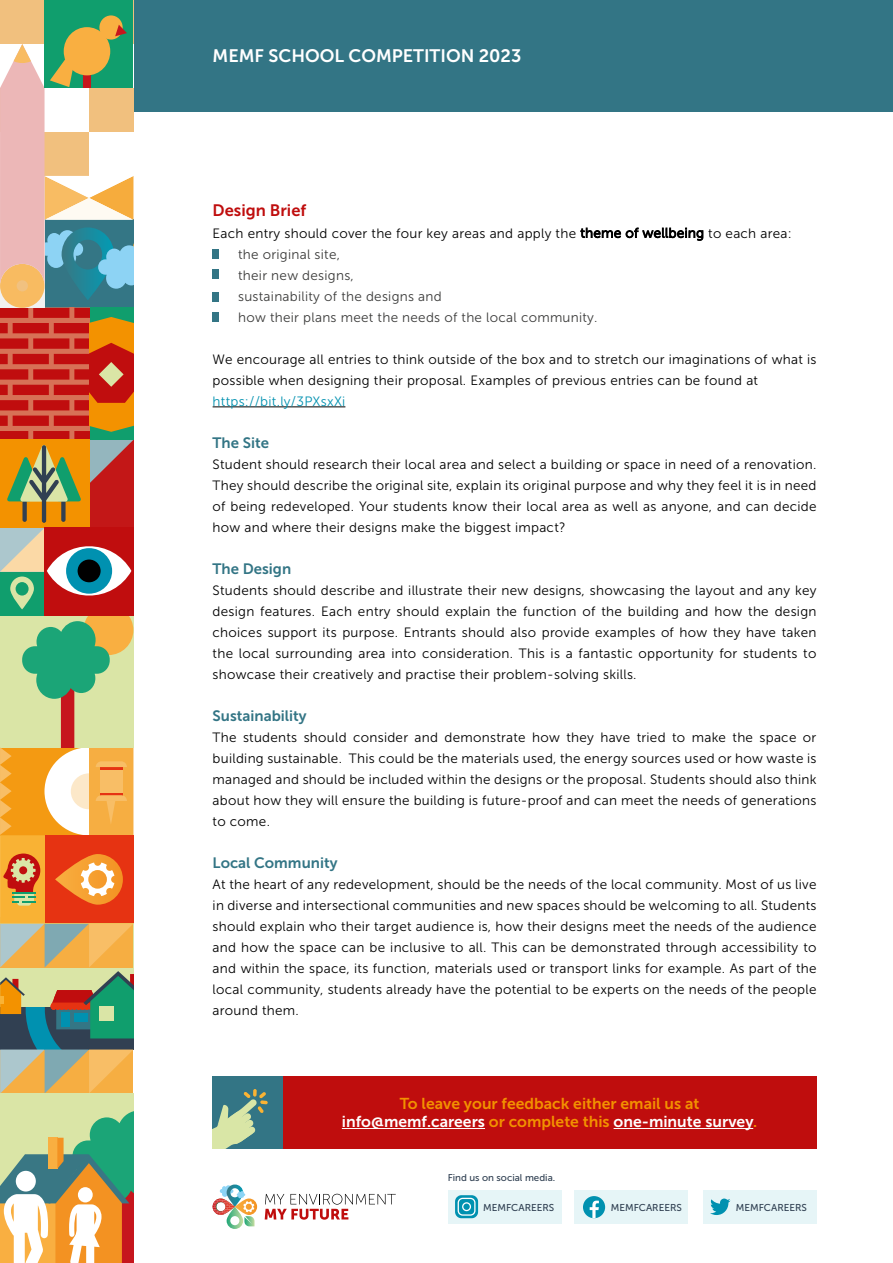
<style>
.page{position:relative;width:893px;height:1263px;background:#fff}
.page>*{position:absolute;margin:0;border:0;box-sizing:border-box;transform-origin:0 0}
.t1{font:18px "Museo Sans 700";color:#fff}
.t2{font:16.5px "Museo Sans 700";color:#bf0d0d}
.t3{font:15.75px/18px "Museo Sans 700";color:#f29100;text-align:center}
.t4{font:15px "Museo Sans 700";color:#337585}
.t5{font:13.5px/21px "Museo Sans 300";letter-spacing:.02em;color:#000;text-align:justify}
.t6{font:13.5px/21px "Museo Sans 300";letter-spacing:.02em;color:#3c3c3b}
.t7{font:13.5px "Museo Sans 300";letter-spacing:.02em;color:#0091b0}
.t8{font:9.9px "Museo Sans 500";color:#304052}
.t9{font:9.75px "Museo Sans 500";color:#304052}
.s1{color:#fff}
</style>
<div class="page">
<div style="left:134px;top:0;width:759px;height:111px;background:#337585"></div>
<img style="left:213px;top:1198px;width:7px;height:17px">
<img style="left:228px;top:1184px;width:13px;height:45px">
<img style="left:235px;top:1198px;width:22px;height:17px;border-radius:8px">
<svg style="left:220px;top:1185px;width:35px;height:41px"></svg>
<svg style="left:265px;top:1194px;width:131px;height:26px"></svg>
<div style="left:44px;top:220px;width:89px;height:88px;background:#347685"></div>
<div style="left:0;top:572px;width:45px;height:43px;background:#109e6d"></div>
<div style="left:0;top:0;width:45px;height:44px;background:#f1c07e"></div>
<div style="left:0;top:176px;width:45px;height:132px;background:#f1f1f1"></div>
<div style="left:0;top:264px;width:45px;height:44px;background:#f8bb61;border-radius:50%"></div>
<div style="left:45px;top:0;width:88px;height:88px;background:#109e6d"></div>
<div style="left:64px;top:27px;width:46px;height:48px;background:#f9af41;border-radius:50%"></div>
<div style="left:99px;top:15px;width:24px;height:25px;background:#f9af41;border-radius:50%"></div>
<svg style="left:115px;top:25px;width:12px;height:11px"></svg>
<svg style="left:0;top:44px;width:134px;height:256px"></svg>
<div style="left:45px;top:528px;width:88px;height:87px;background:#c00d0e"></div>
<svg style="left:0;top:308px;width:133px;height:301px;background:#be6039"></svg>
<div style="left:66px;top:548px;width:46px;height:46px;background:#0091b0;border-radius:50%"></div>
<div style="left:78px;top:559px;width:23px;height:23px;background:#000;border-radius:50%"></div>
<svg style="left:0;top:615px;width:133px;height:478px;background:#c0a76a"></svg>
<div style="left:0;top:1093px;width:134px;height:170px;background:#dae5a6"></div>
<svg style="left:0;top:1111px;width:134px;height:152px"></svg>
<div style="left:281px;top:1076px;width:535px;height:72px;background:#bf0d0d"></div>
<div style="left:213px;top:1076px;width:70px;height:72px;background:#337585"></div>
<svg style="left:213px;top:1089px;width:55px;height:59px"></svg>
<hr style="left:342px;top:1128px;width:143px;height:1px;background:#fff">
<hr style="left:614px;top:1128px;width:139px;height:1px;background:#fff">
<div style="left:448px;top:1190px;width:113px;height:34px;background:#e6f5f7"></div>
<div style="left:574px;top:1190px;width:114px;height:34px;background:#e6f5f7"></div>
<div style="left:703px;top:1190px;width:113px;height:34px;background:#e6f5f7"></div>
<svg style="left:455px;top:1195px;width:23px;height:23px"></svg>
<div style="left:583px;top:1196px;width:22px;height:22px;background:#0091b0;border-radius:50%"></div>
<svg style="left:590px;top:1200px;width:9px;height:18px"></svg>
<svg style="left:710px;top:1198px;width:20px;height:17px"></svg>
<hr style="left:213px;top:406px;width:132px;height:1px;background:#000">
<div style="left:213px;top:249px;width:6px;height:10px;background:#337585"></div>
<div style="left:213px;top:270px;width:6px;height:9px;background:#337585"></div>
<div style="left:213px;top:292px;width:6px;height:9px;background:#337585"></div>
<div style="left:213px;top:312px;width:6px;height:9px;background:#337585"></div>
<h1 class="t1" style="left:213px;top:46px;width:310px">MEMF SCHOOL COMPETITION 2023</h1>
<p class="t2" style="left:213px;top:202px;width:95px">Design Brief</p>
<p class="t5" style="left:213px;top:222px;width:581px">Each entry should cover the four key areas and apply the theme of wellbeing to each area:</p>
<p class="t6" style="left:238px;top:243px;width:361px">the original site,<br>their new designs,<br>sustainability of the designs and<br>how their plans meet the needs of the local community.</p>
<p class="t5" style="left:213px;top:348px;width:605px">We encourage all entries to think outside of the box and to stretch our imaginations of what is possible when designing their proposal. Examples of previous entries can be found at</p>
<p class="t7" style="left:213px;top:394px;width:134px">https://bit.ly/3PXsxXi</p>
<p class="t4" style="left:213px;top:434px;width:58px">The Site</p>
<p class="t5" style="left:213px;top:453px;width:605px">Student should research their local area and select a building or space in need of a renovation.<br>They should describe the original site, explain its original purpose and why they feel it is in need of being redeveloped. Your students know their local area as well as anyone, and can decide how and where their designs make the biggest impact?</p>
<p class="t4" style="left:213px;top:560px;width:80px">The Design</p>
<p class="t5" style="left:213px;top:579px;width:605px">Students should describe and illustrate their new designs, showcasing the layout and any key design features. Each entry should explain the function of the building and how the design choices support its purpose. Entrants should also provide examples of how they have taken the local surrounding area into consideration. This is a fantastic opportunity for students to showcase their creatively and practise their problem-solving skills.</p>
<p class="t4" style="left:213px;top:707px;width:96px">Sustainability</p>
<p class="t5" style="left:213px;top:726px;width:605px">The students should consider and demonstrate how they have tried to make the space or building sustainable. This could be the materials used, the energy sources used or how waste is managed and should be included within the designs or the proposal. Students should also think about how they will ensure the building is future-proof and can meet the needs of generations to come.</p>
<p class="t4" style="left:213px;top:854px;width:126px">Local Community</p>
<p class="t5" style="left:213px;top:873px;width:605px">At the heart of any redevelopment, should be the needs of the local community. Most of us live in diverse and intersectional communities and new spaces should be welcoming to all. Students should explain who their target audience is, how their designs meet the needs of the audience and how the space can be inclusive to all. This can be demonstrated through accessibility to and within the space, its function, materials used or transport links for example. As part of the local community, students already have the potential to be experts on the needs of the people around them.</p>
<p class="t3" style="left:342px;top:1094px;width:417px">To leave your feedback either email us at <span class="s1">info@memf.careers</span> or complete this <span class="s1">one-minute survey</span>.</p>
<p class="t9" style="left:448px;top:1172px;width:109px">Find us on social media.</p>
<p class="t8" style="left:483px;top:1202px;width:73px">MEMFCAREERS</p>
<p class="t8" style="left:611px;top:1202px;width:73px">MEMFCAREERS</p>
<p class="t8" style="left:736px;top:1202px;width:73px">MEMFCAREERS</p>
</div>
